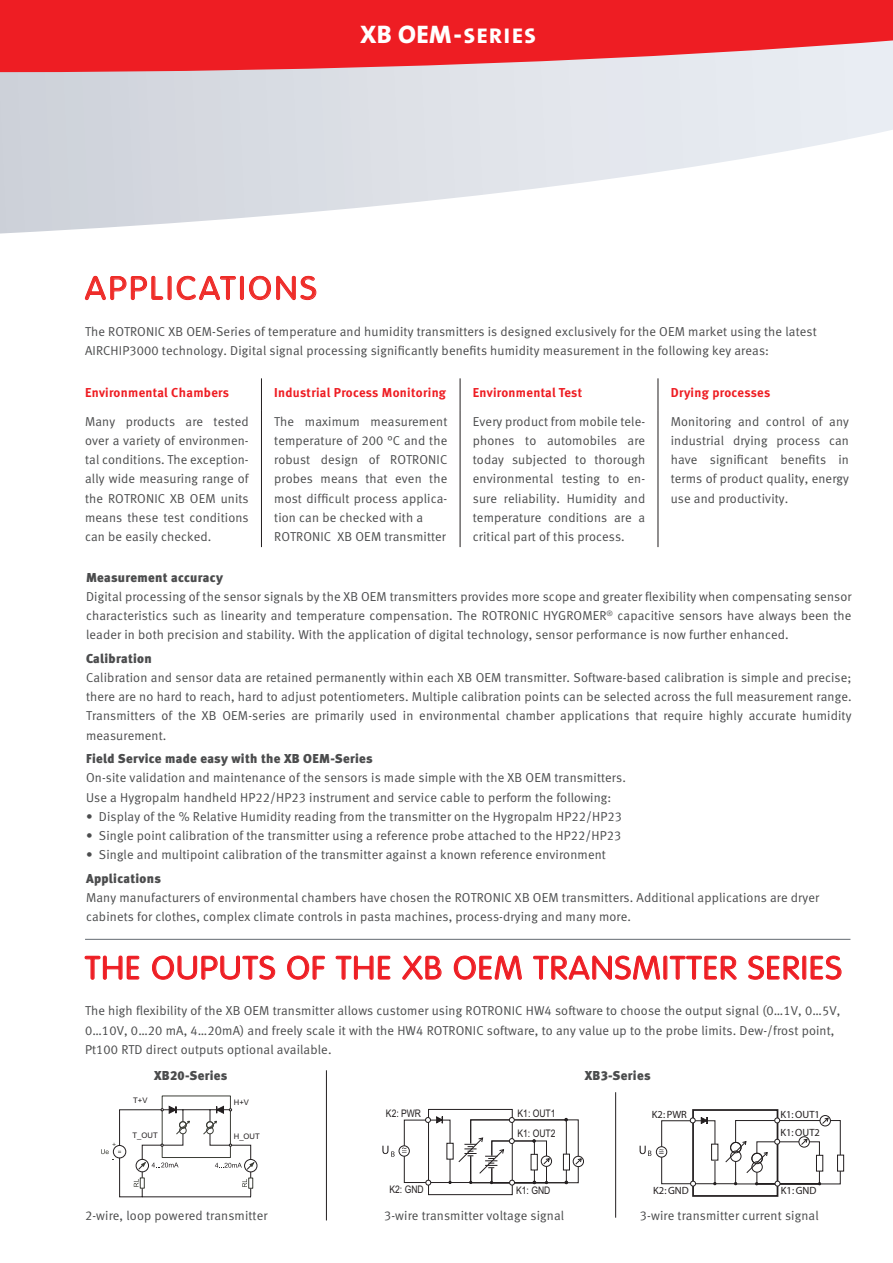
<style>
.page{position:relative;width:893px;height:1263px;background:#fff}
.page>*{position:absolute;margin:0;border:0;box-sizing:border-box;transform-origin:0 0}
.t1{font:300 32.1px "VAG Rounded LT";letter-spacing:.04em;color:#ee1d23;scale:1.05 1}
.t2{font:300 32.1px "VAG Rounded LT";letter-spacing:.09em;color:#ee2d28;scale:1.05 1}
.t3{font:800 25.5px "The Mix B8";color:#fff}
.t4{font:12.9px/19.2px "Meta Normal LF";letter-spacing:.01em;color:#4b4c4d;text-align:justify}
.t5{font:12.9px "Meta Black LF";letter-spacing:.025em;color:#4b4c4d}
.t6{font:12.9px "Meta Bold LF";letter-spacing:.025em;color:#ee1d23}
.t7{font:10.5px/20.1px "Arial Narrow";color:#231f20}
.t8{font:10.5px/18px "Myriad";color:#231f20}
.t9{font:9px "Helvetica Neue";color:#231f20}
.t10{font:7.65px "Arial";color:#231f20}
.s1{font-size:21.3px}
</style>
<div class="page">
<svg style="left:0;top:72px;width:893px;height:162px"></svg>
<svg style="left:0;top:0;width:893px;height:72px;background:#ec393f"></svg>
<div style="left:428px;top:1109px;width:85px;height:86px;border:1px solid #231f20"></div>
<div style="left:404px;top:1120px;width:46px;height:63px;border:1px solid #231f20"></div>
<div style="left:399px;top:1145px;width:11px;height:11px;border:1px solid #231f20;border-radius:50%"></div>
<svg style="left:382px;top:1146px;width:13px;height:11px"></svg>
<div style="left:573px;top:1156px;width:11px;height:11px;border:1px solid #231f20;border-radius:50%"></div>
<svg style="left:425px;top:1116px;width:157px;height:69px"></svg>
<svg style="left:402px;top:1147px;width:5px;height:6px"></svg>
<div style="left:244px;top:1159px;width:13px;height:13px;border:1px solid #231f20;border-radius:50%"></div>
<svg style="left:101px;top:1106px;width:154px;height:91px"></svg>
<div style="left:692px;top:1109px;width:86px;height:88px;border:2px solid #231f20"></div>
<div style="left:661px;top:1120px;width:54px;height:64px;border:1px solid #231f20"></div>
<div style="left:656px;top:1147px;width:11px;height:10px;background:#fff;border-radius:50%"></div>
<div style="left:656px;top:1146px;width:11px;height:11px;border:1px solid #231f20;border-radius:50%"></div>
<svg style="left:640px;top:1146px;width:11px;height:10px"></svg>
<div style="left:819px;top:1115px;width:12px;height:11px;border:1px solid #231f20;border-radius:50%"></div>
<div style="left:837px;top:1155px;width:7px;height:16px;background:#fff;border:1px solid #231f20"></div>
<svg style="left:690px;top:1116px;width:151px;height:70px"></svg>
<hr style="left:85px;top:939px;width:765px;height:1px;background:#646b72">
<hr style="left:261px;top:378px;width:1px;height:32px;background:#231f20">
<hr style="left:460px;top:378px;width:1px;height:32px;background:#231f20">
<hr style="left:658px;top:378px;width:1px;height:32px;background:#231f20">
<hr style="left:261px;top:410px;width:1px;height:137px;background:#231f20">
<hr style="left:460px;top:410px;width:1px;height:137px;background:#231f20">
<hr style="left:658px;top:410px;width:1px;height:137px;background:#231f20">
<svg style="left:85px;top:275px;width:78px;height:25px"></svg>
<div style="left:168px;top:276px;width:3px;height:24px;border:1px solid #ee1d23"></div>
<svg style="left:176px;top:275px;width:60px;height:25px"></svg>
<div style="left:240px;top:276px;width:4px;height:24px;border:1px solid #ee1d23"></div>
<svg style="left:249px;top:276px;width:68px;height:24px"></svg>
<svg style="left:84px;top:955px;width:56px;height:25px"></svg>
<svg style="left:152px;top:955px;width:123px;height:25px"></svg>
<svg style="left:287px;top:955px;width:38px;height:25px"></svg>
<svg style="left:335px;top:955px;width:56px;height:25px"></svg>
<svg style="left:402px;top:955px;width:40px;height:25px"></svg>
<svg style="left:454px;top:955px;width:68px;height:25px"></svg>
<svg style="left:533px;top:955px;width:127px;height:25px"></svg>
<div style="left:663px;top:956px;width:4px;height:24px;border:1px solid #ee1d23"></div>
<svg style="left:669px;top:955px;width:68px;height:25px"></svg>
<svg style="left:748px;top:955px;width:52px;height:25px"></svg>
<div style="left:802px;top:956px;width:4px;height:24px;border:1px solid #ee1d23"></div>
<svg style="left:810px;top:955px;width:32px;height:25px"></svg>
<hr style="left:326px;top:1070px;width:1px;height:150px;background:#231f20">
<hr style="left:615px;top:1092px;width:1px;height:126px;background:#231f20">
<h2 class="t3" style="left:360px;top:20px;width:177px">XB OEM - <span class="s1">SERIES</span></h2>
<h1 class="t2" style="left:85px;top:270px;width:222px">APPLICATIONS</h1>
<p class="t4" style="left:85px;top:321px;width:733px">The ROTRONIC XB OEM-Series of temperature and humidity transmitters is designed exclusively for the OEM market using the latest<br>AIRCHIP3000 technology. Digital signal processing significantly benefits humidity measurement in the following key areas:</p>
<p class="t6" style="left:85px;top:385px;width:146px">Environmental Chambers</p>
<p class="t6" style="left:274px;top:385px;width:173px">Industrial Process Monitoring</p>
<p class="t6" style="left:473px;top:385px;width:111px">Environmental Test</p>
<p class="t6" style="left:671px;top:385px;width:101px">Drying processes</p>
<p class="t4" style="left:85px;top:412px;width:165px">Many products are tested over a variety of environmen&shy;tal conditions. The exception&shy;ally wide measuring range of the ROTRONIC XB OEM units means these test conditions can be easily checked.</p>
<p class="t4" style="left:274px;top:412px;width:175px;text-align:left">The maximum measurement temperature of 200 °C and the robust design of ROTRONIC probes means that even the most difficult process applica&shy;tion can be checked with a<br>ROTRONIC XB OEM transmitter</p>
<p class="t4" style="left:473px;top:412px;width:174px">Every product from mobile tele&shy;phones to automobiles are today subjected to thorough environmental testing to en&shy;sure reliability. Humidity and temperature conditions are a critical part of this process.</p>
<p class="t4" style="left:671px;top:412px;width:180px">Monitoring and control of any industrial drying process can have significant benefits in terms of product quality, energy use and productivity.</p>
<p class="t5" style="left:86px;top:569px;width:138px">Measurement accuracy</p>
<p class="t4" style="left:86px;top:587px;width:767px">Digital processing of the sensor signals by the XB OEM transmitters provides more scope and greater flexibility when compensating sensor characteristics such as linearity and temperature compensation. The ROTRONIC HYGROMER<sup>®</sup> capacitive sensors have always been the leader in both precision and stability. With the application of digital technology, sensor performance is now further enhanced.</p>
<p class="t5" style="left:86px;top:651px;width:67px">Calibration</p>
<p class="t4" style="left:86px;top:668px;width:767px">Calibration and sensor data are retained permanently within each XB OEM transmitter. Software-based calibration is simple and precise; there are no hard to reach, hard to adjust potentiometers. Multiple calibration points can be selected across the full measurement range.<br>Transmitters of the XB OEM-series are primarily used in environmental chamber applications that require highly accurate humidity measurement.</p>
<p class="t5" style="left:86px;top:751px;width:288px">Field Service made easy with the XB OEM-Series</p>
<p class="t4" style="left:86px;top:768px;width:541px">On-site validation and maintenance of the sensors is made simple with the XB OEM transmitters.<br>Use a Hygropalm handheld HP22/HP23 instrument and service cable to perform the following:</p>
<p class="t4" style="left:86px;top:806px;width:537px">• Display of the % Relative Humidity reading from the transmitter on the Hygropalm HP22/HP23</p>
<p class="t4" style="left:86px;top:826px;width:537px">• Single point calibration of the transmitter using a reference probe attached to the HP22/HP23</p>
<p class="t4" style="left:86px;top:845px;width:521px">• Single and multipoint calibration of the transmitter against a known reference environment</p>
<p class="t5" style="left:86px;top:870px;width:76px">Applications</p>
<p class="t4" style="left:86px;top:887px;width:735px">Many manufacturers of environmental chambers have chosen the ROTRONIC XB OEM transmitters. Additional applications are dryer cabinets for clothes, complex climate controls in pasta machines, process-drying and many more.</p>
<h1 class="t1" style="left:85px;top:949px;width:722px">THE OUPUTS OF THE XB OEM TRANSMITTER SERIES</h1>
<p class="t4" style="left:85px;top:1001px;width:757px;text-align:left">The high flexibility of the XB OEM transmitter allows customer using ROTRONIC HW4 software to choose the output signal (0…1V, 0…5V,<br>0…10V, 0…20 mA, 4…20mA) and freely scale it with the HW4 ROTRONIC software, to any value up to the probe limits. Dew-/frost point,<br>Pt100 RTD direct outputs optional available.</p>
<p class="t5" style="left:154px;top:1068px;width:75px">XB20-Series</p>
<p class="t5" style="left:585px;top:1068px;width:67px">XB3-Series</p>
<p class="t10" style="left:133px;top:1096px;width:16px">T+V</p>
<p class="t10" style="left:133px;top:1131px;width:27px">T_OUT</p>
<p class="t10" style="left:234px;top:1131px;width:27px">H_OUT</p>
<p class="t10" style="left:234px;top:1097px;width:17px">H+V</p>
<p class="t7" style="left:386px;top:1103px;width:37px">K2: PWR</p>
<p class="t7" style="left:517px;top:1103px;width:40px">K1: OUT1<br>K1: OUT2</p>
<p class="t8" style="left:652px;top:1105px;width:36px">K2: PWR</p>
<p class="t8" style="left:780px;top:1106px;width:41px">K1: OUT1<br>K1: OUT2</p>
<p class="t9" style="left:659px;top:1145px;width:7px">=~</p>
<p class="t7" style="left:389px;top:1179px;width:36px">K2: GND</p>
<p class="t7" style="left:516px;top:1180px;width:36px">K1: GND</p>
<p class="t8" style="left:653px;top:1181px;width:37px">K2: GND</p>
<p class="t8" style="left:781px;top:1182px;width:37px">K1: GND</p>
<p class="t4" style="left:85px;top:1206px;width:184px">2-wire, loop powered transmitter</p>
<p class="t4" style="left:384px;top:1206px;width:182px">3-wire transmitter voltage signal</p>
<p class="t4" style="left:640px;top:1206px;width:180px">3-wire transmitter current signal</p>
</div>
